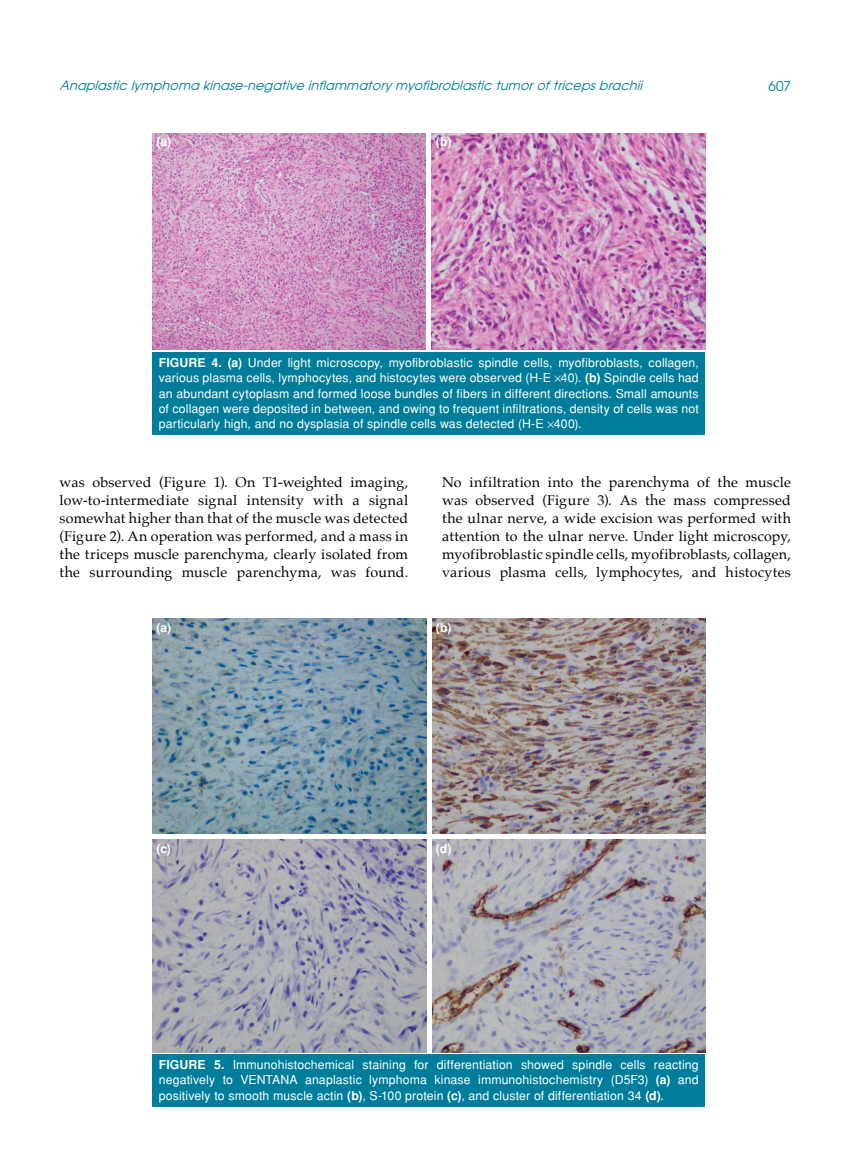
<style>
.page{position:relative;width:859px;height:1170px;background:#fff}
.page>*{position:absolute;margin:0;border:0;box-sizing:border-box;transform-origin:0 0}
.t1{font:14.25px/18px "Palatino";letter-spacing:.015em;color:#000;text-align:justify}
.t2{font:13.5px "Avant Garde Tr";color:#007d9a}
.t3{font:italic 12.75px "Avant Garde Tr";color:#007d9a}
.t4{font:12.3px/15.3px "Helvetica Normal Tr";letter-spacing:.01em;color:#fff;text-align:justify}
.t5{font:700 12.3px "Helvetica Tr";color:#fff}
.s1{font-family:"Helvetica Tr";font-weight:700}
</style>
<div class="page">
<div style="left:152px;top:351px;width:553px;height:83px;background:#007d9a"></div>
<img style="left:152px;top:133px;width:553px;height:216px">
<hr style="left:427px;top:132px;width:4px;height:218px;background:#fff">
<div style="left:152px;top:1053px;width:553px;height:53px;background:#007d9a"></div>
<img style="left:152px;top:618px;width:553px;height:434px">
<div style="left:427px;top:618px;width:5px;height:434px;background:#fff"></div>
<div style="left:151px;top:834px;width:555px;height:5px;background:#fff"></div>
<p class="t3" style="left:60px;top:78px;width:588px">Anaplastic lymphoma kinase-negative inflammatorymyofibroblastic tumoroftricepsbrachii</p>
<p class="t2" style="left:768px;top:77px;width:24px">607</p>
<p class="t5" style="left:157px;top:135px;width:16px">(a)</p>
<p class="t5" style="left:436px;top:135px;width:17px">(b)</p>
<p class="t4" style="left:159px;top:355px;width:542px"><span class="s1">FIGURE 4. (a)</span> Under light microscopy, myofibroblastic spindle cells, myofibroblasts, collagen, various plasma cells, lymphocytes, and histocytes were observed (H-E 40). <span class="s1">(b)</span> Spindle cells had an abundant cytoplasm and formed loose bundles of fibers in different directions. Small amounts of collagen were deposited in between, and owing to frequent infiltrations, density of cells was not particularly high, and no dysplasia of spindle cells was detected (H-E 400).</p>
<p class="t1" style="left:60px;top:473px;width:350px">was observed (Figure 1). On T1-weighted imaging, low-to-intermediate signal intensity with a signal somewhat higher than that of the muscle was detected (Figure 2). An operation was performed, and a mass in the triceps muscle parenchyma, clearly isolated from the surrounding muscle parenchyma, was found.</p>
<p class="t1" style="left:442px;top:473px;width:350px">No infiltration into the parenchyma of the muscle was observed (Figure 3). As the mass compressed the ulnar nerve, a wide excision was performed with attention to the ulnar nerve. Under light microscopy, myofibroblastic spindle cells, myofibroblasts, collagen, various plasma cells, lymphocytes, and histocytes</p>
<p class="t5" style="left:157px;top:620px;width:16px">(a)</p>
<p class="t5" style="left:157px;top:841px;width:16px">(c)</p>
<p class="t5" style="left:436px;top:620px;width:17px">(b)</p>
<p class="t5" style="left:436px;top:841px;width:17px">(d)</p>
<p class="t4" style="left:159px;top:1056px;width:542px"><span class="s1">FIGURE 5.</span> Immunohistochemical staining for differentiation showed spindle cells reacting negatively to VENTANA anaplastic lymphoma kinase immunohistochemistry (D5F3) <span class="s1">(a)</span> and positively to smooth muscle actin <span class="s1">(b)</span>, S-100 protein <span class="s1">(c)</span>, and cluster of differentiation 34 <span class="s1">(d)</span>.</p>
</div>
